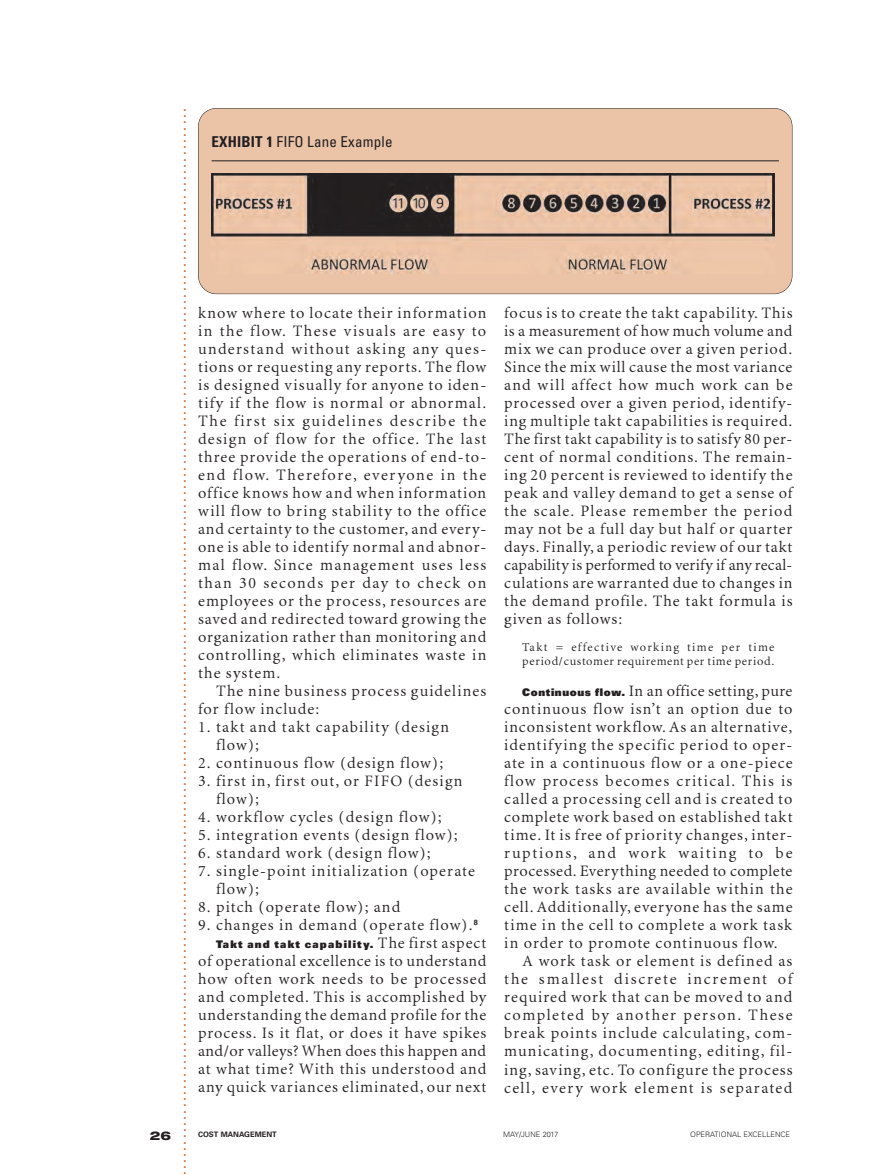
<style>
.page{position:relative;width:878px;height:1175px;background:#fff}
.page>*{position:absolute;margin:0;border:0;box-sizing:border-box;transform-origin:0 0}
.t1{font:15.75px/18px "Minion MM 345 wt 600 wd 6 op";letter-spacing:.075em;color:#231f20}
.t2{font:15.75px "Minion MM 345 wt 600 wd 6 op";letter-spacing:.04em;color:#231f20}
.t3{font:15.75px "Minion MM 345 wt 600 wd 6 op";letter-spacing:.095em;color:#231f20}
.t4{font:15.75px "Minion MM 345 wt 600 wd 6 op";letter-spacing:.105em;color:#231f20}
.t5{font:15.75px "Minion MM 345 wt 600 wd 6 op";letter-spacing:.1em;color:#231f20}
.t6{font:15.75px "Minion MM 345 wt 600 wd 6 op";letter-spacing:.115em;color:#231f20}
.t7{font:15.75px "Minion MM 345 wt 600 wd 6 op";letter-spacing:.055em;color:#231f20}
.t8{font:15.75px "Minion MM 345 wt 600 wd 6 op";letter-spacing:.12em;color:#231f20}
.t9{font:15px "Helvetica";color:#c05a1e}
.t10{font:condensed 15px "Univers";letter-spacing:.015em;color:#231f20}
.t11{font:12px/13.5px "Minion MM 345 wt 600 wd 6 op";letter-spacing:.07em;color:#231f20}
.t12{font:800 expanded 12px "Helvetica Neue";color:#231f20}
.t13{font:900 10.5px "Univers";letter-spacing:.115em;color:#231f20}
.t14{font:300 7.5px "Univers";color:#231f20}
.t15{font:700 7.5px "Univers";color:#231f20}
.s1{font-weight:700}
.s2{font-family:"Minion MM 345 wt 600 wd 6 op";font-weight:400;font-size:15.75px}
.s3{font-family:"Univers";font-weight:900;font-size:10.5px}
</style>
<div class="page">
<div style="left:198px;top:108px;width:594px;height:186px;background:#ebc4a8;border-radius:18px"></div>
<img style="left:211px;top:173px;width:564px;height:101px">
<div style="left:198px;top:108px;width:594px;height:186px;border:1px solid #231f20;border-radius:18px"></div>
<hr style="left:212px;top:161px;width:566px;height:1px;background:#231f20">
<p class="t9" style="left:195px;top:108px;width:1069px;rotate:90deg">. . . . . . . . . . . . . . . . . . . . . . . . . . . . . . . . . . . . . . . . . . . . . . . . . . . . . . . . . . . . . . . . . . . . . . . . . . . . . . . . . . . . . . . . . . . . . . . . . . . . . . . . . . . . . . . . . . . . . . . . . . . . . . . . . . . . . . . . . . . . . . . . . . . . . . . . . . . . . . . . . . . . . . . . . . . . .</p>
<p class="t10" style="left:212px;top:136px;width:182px"><span class="s1">EXHIBIT 1</span> FIFO Lane Example</p>
<p class="t1" style="left:198px;top:305px;width:290px">know where to locate their information</p>
<p class="t5" style="left:198px;top:325px;width:289px">in the flow. These visuals are easy to</p>
<p class="t3" style="left:198px;top:343px;width:289px">understand without asking any ques-</p>
<p class="t1" style="left:198px;top:359px;width:289px">tions or requesting any reports. The flow</p>
<p class="t1" style="left:198px;top:377px;width:290px">is designed visually for anyone to iden-</p>
<p class="t1" style="left:198px;top:395px;width:289px">tify if the flow is normal or abnormal.</p>
<p class="t6" style="left:198px;top:415px;width:289px">The first six guidelines describe the</p>
<p class="t1" style="left:198px;top:431px;width:289px">design of flow for the office. The last</p>
<p class="t1" style="left:198px;top:449px;width:289px">three provide the operations of end-to-</p>
<p class="t4" style="left:198px;top:469px;width:289px">end flow. Therefore, everyone in the</p>
<p class="t1" style="left:198px;top:485px;width:289px">office knows how and when information</p>
<p class="t1" style="left:198px;top:503px;width:289px">will flow to bring stability to the office</p>
<p class="t1" style="left:198px;top:521px;width:289px">and certainty to the customer, and every-</p>
<p class="t7" style="left:198px;top:541px;width:290px">one is able to identify normal and abnor-</p>
<p class="t1" style="left:198px;top:557px;width:289px">mal flow. Since management uses less</p>
<p class="t5" style="left:198px;top:577px;width:290px">than 30 seconds per day to check on</p>
<p class="t1" style="left:198px;top:593px;width:290px">employees or the process, resources are</p>
<p class="t1" style="left:198px;top:611px;width:289px">saved and redirected toward growing the</p>
<p class="t1" style="left:198px;top:629px;width:289px">organization rather than monitoring and</p>
<p class="t1" style="left:198px;top:647px;width:290px">controlling, which eliminates waste in</p>
<p class="t1" style="left:198px;top:665px;width:84px">the system.</p>
<p class="t1" style="left:216px;top:683px;width:271px">The nine business process guidelines</p>
<p class="t1" style="left:198px;top:701px;width:123px">for flow include:</p>
<p class="t1" style="left:216px;top:719px;width:234px;text-indent:-18px">1. takt and takt capability (design flow);</p>
<p class="t1" style="left:198px;top:755px;width:246px">2. continuous flow (design flow);</p>
<p class="t1" style="left:216px;top:773px;width:248px;text-indent:-18px">3. first in, first out, or FIFO (design flow);</p>
<p class="t1" style="left:198px;top:809px;width:245px">4. workflow cycles (design flow);</p>
<p class="t1" style="left:198px;top:827px;width:261px">5. integration events (design flow);</p>
<p class="t1" style="left:198px;top:845px;width:234px">6. standard work (design flow);</p>
<p class="t1" style="left:216px;top:863px;width:260px;text-indent:-18px">7. single-point initialization (operate flow);</p>
<p class="t1" style="left:198px;top:899px;width:203px">8. pitch (operate flow); and</p>
<p class="t1" style="left:198px;top:917px;width:281px">9. changes in demand (operate flow).<sup>8</sup></p>
<p class="t13" style="left:216px;top:940px;width:271px">Takt and takt capability. <span class="s2">The first aspect</span></p>
<p class="t1" style="left:198px;top:953px;width:290px;text-align:justify">of operational excellence is to understand how often work needs to be processed and completed. This is accomplished by understanding the demand profile for the process. Is it flat, or does it have spikes and/or valleys? When does this happen and at what time? With this understood and any quick variances eliminated, our next</p>
<p class="t1" style="left:504px;top:305px;width:290px;text-align:justify">focus is to create the takt capability. This is a measurement of how much volume and mix we can produce over a given period.<br>Since the mix will cause the most variance and will affect how much work can be processed over a given period, identify&shy;ing multiple takt capabilities is required.<br>The first takt capability is to satisfy 80 per&shy;cent of normal conditions. The remain&shy;ing 20 percent is reviewed to identify the peak and valley demand to get a sense of the scale. Please remember the period may not be a full day but half or quarter days. Finally, a periodic review of our takt capability is performed to verify if any recal&shy;culations are warranted due to changes in the demand profile. The takt formula is given as follows:</p>
<p class="t11" style="left:522px;top:641px;width:253px">Takt = effective working time per time period/customer requirement per time period.</p>
<p class="t2" style="left:522px;top:685px;width:271px"><span class="s3">Continuous flow.</span> In an office setting, pure</p>
<p class="t1" style="left:504px;top:701px;width:290px">continuous flow isn’t an option due to</p>
<p class="t1" style="left:504px;top:719px;width:290px">inconsistent workflow. As an alternative,</p>
<p class="t1" style="left:504px;top:737px;width:289px">identifying the specific period to oper-</p>
<p class="t1" style="left:504px;top:755px;width:289px">ate in a continuous flow or a one-piece</p>
<p class="t1" style="left:504px;top:773px;width:289px">flow process becomes critical. This is</p>
<p class="t1" style="left:504px;top:791px;width:289px">called a processing cell and is created to</p>
<p class="t1" style="left:504px;top:809px;width:289px">complete work based on established takt</p>
<p class="t1" style="left:504px;top:827px;width:289px">time. It is free of priority changes, inter-</p>
<p class="t6" style="left:504px;top:847px;width:290px">ruptions, and work waiting to be</p>
<p class="t2" style="left:504px;top:865px;width:289px">processed. Everything needed to complete</p>
<p class="t1" style="left:504px;top:881px;width:289px">the work tasks are available within the</p>
<p class="t1" style="left:504px;top:899px;width:289px">cell. Additionally, everyone has the same</p>
<p class="t1" style="left:504px;top:917px;width:289px">time in the cell to complete a work task</p>
<p class="t1" style="left:504px;top:935px;width:275px">in order to promote continuous flow.</p>
<p class="t1" style="left:522px;top:953px;width:271px">A work task or element is defined as</p>
<p class="t8" style="left:504px;top:973px;width:290px">the smallest discrete increment of</p>
<p class="t1" style="left:504px;top:989px;width:289px">required work that can be moved to and</p>
<p class="t4" style="left:504px;top:1009px;width:289px">completed by another person. These</p>
<p class="t1" style="left:504px;top:1025px;width:289px">break points include calculating, com-</p>
<p class="t1" style="left:504px;top:1043px;width:289px">municating, documenting, editing, fil-</p>
<p class="t1" style="left:504px;top:1061px;width:290px">ing, saving, etc. To configure the process</p>
<p class="t3" style="left:504px;top:1081px;width:289px">cell, every work element is separated</p>
<p class="t12" style="left:150px;top:1131px;width:23px">26</p>
<p class="t15" style="left:198px;top:1131px;width:80px">COST MANAGEMENT</p>
<p class="t14" style="left:503px;top:1131px;width:57px">MAY/JUNE 2017</p>
<p class="t14" style="left:690px;top:1131px;width:101px">OPERATIONAL EXCELLENCE</p>
</div>
